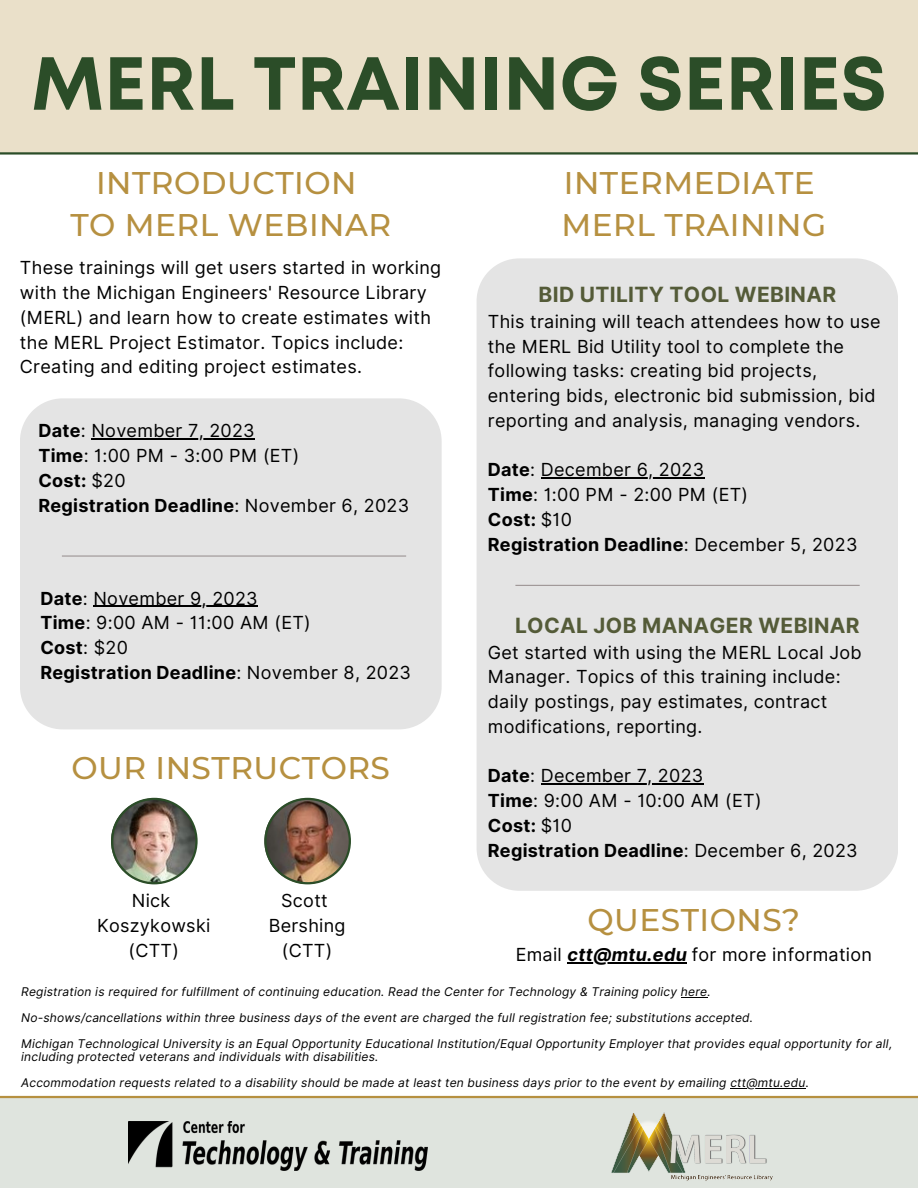
<style>
.page{position:relative;width:918px;height:1188px;background:#fff}
.page>*{position:absolute;margin:0;border:0;box-sizing:border-box;transform-origin:0 0}
.t1{font:700 75px "Mont";color:#2b4d28}
.t2{font:500 31.2px "Montserrat";letter-spacing:.015em;color:#b69040}
.t3{font:700 21px "Inter";letter-spacing:.015em;color:#545b38}
.t4{font:18px/24.8px "Inter";letter-spacing:.015em;color:#000}
.t5{font:700 18px "Inter";letter-spacing:.015em;color:#000}
.t6{font:italic 12px/13px "Inter";letter-spacing:.015em;color:#000}
.s1{font-weight:700}
.s2{font-weight:400}
.s3{font-weight:700;font-style:italic}
</style>
<div class="page">
<div style="left:0;top:1098px;width:918px;height:90px;background:#dfe4de"></div>
<img style="left:128px;top:1122px;width:299px;height:48px">
<div style="left:20px;top:398px;width:422px;height:331px;background:#e4e4e4"></div>
<div style="left:477px;top:258px;width:421px;height:633px;background:#e4e4e4"></div>
<img style="left:612px;top:1113px;width:161px;height:68px">
<hr style="left:62px;top:555px;width:344px;height:2px;background:#9d9595">
<hr style="left:515px;top:585px;width:345px;height:1px;background:#9d9595">
<div style="left:0;top:0;width:918px;height:153px;background:#eae0c9"></div>
<hr style="left:91px;top:439px;width:164px;height:1px;background:#000">
<hr style="left:568px;top:962px;width:119px;height:1px;background:#000">
<hr style="left:93px;top:606px;width:165px;height:1px;background:#000">
<hr style="left:541px;top:478px;width:164px;height:1px;background:#000">
<hr style="left:541px;top:784px;width:163px;height:1px;background:#000">
<hr style="left:0;top:152px;width:918px;height:3px;background:#2b4d28">
<hr style="left:0;top:1096px;width:918px;height:2px;background:#b69040">
<img style="left:264px;top:798px;width:87px;height:86px">
<img style="left:111px;top:798px;width:87px;height:86px">
<hr style="left:730px;top:1088px;width:76px;height:1px;background:#000">
<svg style="left:681px;top:997px;width:26px;height:1px"></svg>
<p class="t1" style="left:31px;top:55px;width:857px">MERL TRAINING SERIES</p>
<p class="t2" style="left:96px;top:164px;width:262px">INTRODUCTION</p>
<p class="t2" style="left:70px;top:206px;width:322px">TO MERL WEBINAR</p>
<p class="t4" style="left:20px;top:255px;width:423px">These trainings will get users started in working with the Michigan Engineers' Resource Library (MERL) and learn how to create estimates with the MERL Project Estimator. Topics include:<br>Creating and editing project estimates.</p>
<p class="t4" style="left:38px;top:419px;width:218px"><span class="s1">Date</span>: November 7, 2023</p>
<p class="t4" style="left:38px;top:443px;width:262px"><span class="s1">Time</span>: 1:00 PM - 3:00 PM (ET)</p>
<p class="t5" style="left:38px;top:470px;width:89px">Cost: <span class="s2">$20</span></p>
<p class="t5" style="left:38px;top:494px;width:372px">Registration Deadline<span class="s2">: November 6, 2023</span></p>
<p class="t4" style="left:40px;top:586px;width:219px"><span class="s1">Date</span>: November 9, 2023</p>
<p class="t4" style="left:40px;top:610px;width:272px"><span class="s1">Time</span>: 9:00 AM - 11:00 AM (ET)</p>
<p class="t5" style="left:40px;top:637px;width:89px">Cost<span class="s2">: $20</span></p>
<p class="t5" style="left:40px;top:662px;width:372px">Registration Deadline<span class="s2">: November 8, 2023</span></p>
<p class="t2" style="left:72px;top:749px;width:320px">OUR INSTRUCTORS</p>
<p class="t4" style="left:132px;top:888px;width:40px">Nick</p>
<p class="t4" style="left:97px;top:913px;width:115px">Koszykowski</p>
<p class="t4" style="left:129px;top:938px;width:52px">(CTT)</p>
<p class="t4" style="left:281px;top:888px;width:48px">Scott</p>
<p class="t4" style="left:269px;top:913px;width:78px">Bershing</p>
<p class="t4" style="left:282px;top:938px;width:52px">(CTT)</p>
<p class="t2" style="left:564px;top:164px;width:252px">INTERMEDIATE</p>
<p class="t2" style="left:562px;top:206px;width:266px">MERL TRAINING</p>
<p class="t3" style="left:539px;top:281px;width:299px">BID UTILITY TOOL WEBINAR</p>
<p class="t4" style="left:488px;top:309px;width:394px">This training will teach attendees how to use the MERL Bid Utility tool to complete the following tasks: creating bid projects, entering bids, electronic bid submission, bid reporting and analysis, managing vendors.</p>
<p class="t4" style="left:488px;top:457px;width:218px"><span class="s1">Date</span>: December 6, 2023</p>
<p class="t4" style="left:488px;top:482px;width:262px"><span class="s1">Time</span>: 1:00 PM - 2:00 PM (ET)</p>
<p class="t5" style="left:488px;top:509px;width:86px">Cost: <span class="s2">$10</span></p>
<p class="t5" style="left:488px;top:533px;width:371px">Registration Deadline<span class="s2">: December 5, 2023</span></p>
<p class="t3" style="left:515px;top:612px;width:346px">LOCAL JOB MANAGER WEBINAR</p>
<p class="t4" style="left:488px;top:640px;width:375px">Get started with using the MERL Local Job Manager. Topics of this training include: daily postings, pay estimates, contract modifications, reporting.</p>
<p class="t4" style="left:488px;top:763px;width:217px"><span class="s1">Date</span>: December 7, 2023</p>
<p class="t4" style="left:488px;top:788px;width:275px"><span class="s1">Time</span>: 9:00 AM - 10:00 AM (ET)</p>
<p class="t5" style="left:488px;top:815px;width:86px">Cost: <span class="s2">$10</span></p>
<p class="t5" style="left:488px;top:839px;width:371px">Registration Deadline<span class="s2">: December 6, 2023</span></p>
<p class="t2" style="left:587px;top:901px;width:214px">QUESTIONS?</p>
<p class="t4" style="left:516px;top:942px;width:358px">Email <span class="s3">ctt@mtu.edu</span> for more information</p>
<p class="t6" style="left:21px;top:985px;width:691px">Registration is required for fulfillment of continuing education. Read the Center for Technology &amp; Training policy here.</p>
<p class="t6" style="left:21px;top:1011px;width:734px">No-shows/cancellations within three business days of the event are charged the full registration fee; substitutions accepted.</p>
<p class="t6" style="left:21px;top:1037px;width:873px">Michigan Technological University is an Equal Opportunity Educational Institution/Equal Opportunity Employer that provides equal opportunity for all, including protected veterans and individuals with disabilities.</p>
<p class="t6" style="left:21px;top:1076px;width:789px">Accommodation requests related to a disability should be made at least ten business days prior to the event by emailing ctt@mtu.edu.</p>
</div>
